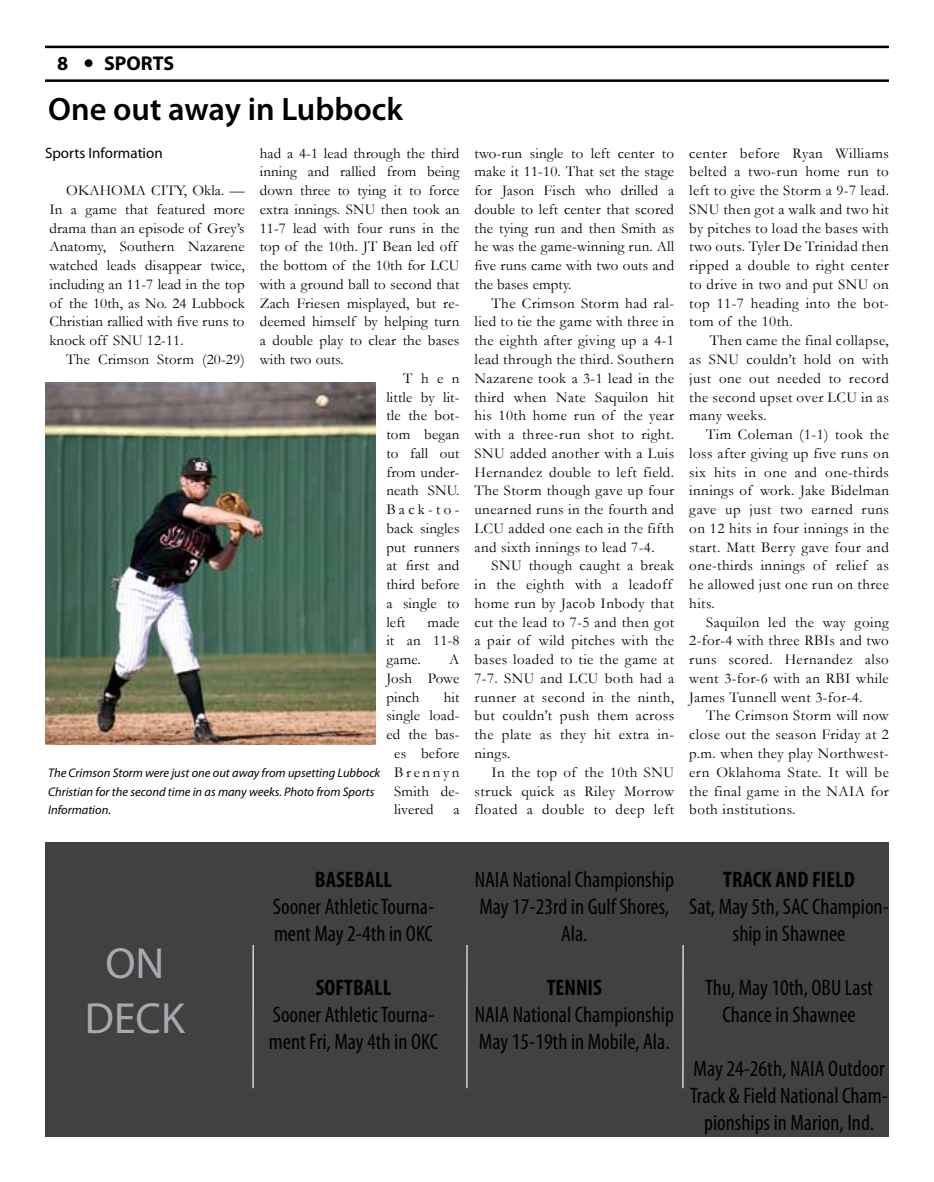
<style>
.page{position:relative;width:934px;height:1182px;background:#fff}
.page>*{position:absolute;margin:0;border:0;box-sizing:border-box;transform-origin:0 0}
.t1{font:43.75px/55px "Myriad Pro";color:#a7a9ac;text-align:center}
.t2{font:600 32.5px "Myriad Pro";color:#000}
.t3{font:condensed 22.5px/27px "Myriad Pro";color:#000;text-align:center}
.t4{font:700 condensed 22.5px "Myriad Pro";color:#000}
.t5{font:700 20px "Myriad Pro";color:#000}
.t6{font:15px/18.8px "Garamond";letter-spacing:.03em;color:#000;text-align:justify}
.t7{font:15px "Garamond";letter-spacing:.01em;color:#000}
.t8{font:15px "Myriad Pro";color:#000}
.t9{font:15px "Garamond";letter-spacing:.17em;color:#000}
.t10{font:italic 12.5px/18.8px "Myriad Pro";color:#000}
</style>
<div class="page">
<hr style="left:45px;top:46px;width:844px;height:2px;background:#000">
<hr style="left:45px;top:79px;width:844px;height:3px;background:#000">
<div style="left:85px;top:59px;width:8px;height:8px;background:#000;border-radius:50%"></div>
<div style="left:45px;top:842px;width:844px;height:294px;background:#414042"></div>
<hr style="left:252px;top:944px;width:2px;height:144px;background:#efeff0">
<hr style="left:466px;top:944px;width:2px;height:144px;background:#efeff0">
<hr style="left:682px;top:944px;width:2px;height:144px;background:#efeff0">
<img style="left:45px;top:382px;width:330px;height:362px">
<h3 class="t5" style="left:57px;top:50px;width:13px">8</h3>
<h3 class="t5" style="left:104px;top:50px;width:72px">SPORTS</h3>
<h2 class="t2" style="left:48px;top:88px;width:356px">One out away in Lubbock</h2>
<p class="t8" style="left:45px;top:143px;width:119px">Sports Information</p>
<p class="t6" style="left:689px;top:143px;width:201px">center before Ryan Williams belted a two-run home run to left to give the Storm a 9-7 lead.<br>SNU then got a walk and two hit by pitches to load the bases with two outs. Tyler De Trinidad then ripped a double to right center to drive in two and put SNU on top 11-7 heading into the bot&shy;tom of the 10th.</p>
<p class="t6" style="left:689px;top:331px;width:201px;text-indent:20px">Then came the final collapse, as SNU couldn’t hold on with just one out needed to record the second upset over LCU in as many weeks.</p>
<p class="t6" style="left:689px;top:424px;width:201px;text-indent:17px">Tim Coleman (1-1) took the loss after giving up five runs on six hits in one and one-thirds innings of work. Jake Bidelman gave up just two earned runs on 12 hits in four innings in the start. Matt Berry gave four and one-thirds innings of relief as he allowed just one run on three hits.</p>
<p class="t6" style="left:689px;top:612px;width:201px;text-indent:17px">Saquilon led the way going 2-for-4 with three RBIs and two runs scored. Hernandez also went 3-for-6 with an RBI while James Tunnell went 3-for-4.</p>
<p class="t6" style="left:689px;top:706px;width:201px;text-indent:17px">The Crimson Storm will now close out the season Friday at 2 p.m. when they play Northwest&shy;ern Oklahoma State. It will be the final game in the NAIA for both institutions.</p>
<p class="t7" style="left:260px;top:143px;width:201px">had a 4-1 lead through the third</p>
<p class="t7" style="left:260px;top:161px;width:201px">inning and rallied from being</p>
<p class="t7" style="left:260px;top:180px;width:201px">down three to tying it to force</p>
<p class="t7" style="left:260px;top:199px;width:201px">extra innings. SNU then took an</p>
<p class="t7" style="left:260px;top:218px;width:201px">11-7 lead with four runs in the</p>
<p class="t7" style="left:260px;top:236px;width:199px">top of the 10th. JT Bean led off</p>
<p class="t7" style="left:260px;top:255px;width:201px">the bottom of the 10th for LCU</p>
<p class="t7" style="left:260px;top:274px;width:201px">with a ground ball to second that</p>
<p class="t7" style="left:260px;top:293px;width:201px">Zach Friesen misplayed, but re-</p>
<p class="t7" style="left:260px;top:311px;width:201px">deemed himself by helping turn</p>
<p class="t7" style="left:260px;top:330px;width:201px">a double play to clear the bases</p>
<p class="t7" style="left:260px;top:349px;width:86px">with two outs.</p>
<p class="t6" style="left:403px;top:368px;width:58px">Then</p>
<p class="t7" style="left:386px;top:386px;width:75px">little by lit-</p>
<p class="t7" style="left:386px;top:405px;width:75px">tle the bot-</p>
<p class="t7" style="left:386px;top:424px;width:75px">tom began</p>
<p class="t7" style="left:386px;top:443px;width:75px">to fall out</p>
<p class="t7" style="left:386px;top:461px;width:75px">from under-</p>
<p class="t7" style="left:386px;top:480px;width:75px">neath SNU.</p>
<p class="t6" style="left:386px;top:499px;width:75px">Back-to-</p>
<p class="t7" style="left:386px;top:518px;width:75px">back singles</p>
<p class="t7" style="left:386px;top:536px;width:75px">put runners</p>
<p class="t6" style="left:386px;top:556px;width:75px">at first and</p>
<p class="t7" style="left:386px;top:574px;width:75px">third before</p>
<p class="t7" style="left:386px;top:593px;width:75px">a single to</p>
<p class="t6" style="left:386px;top:612px;width:21px">left</p>
<p class="t6" style="left:474px;top:143px;width:201px">two-run single to left center to make it 11-10. That set the stage for Jason Fisch who drilled a double to left center that scored the tying run and then Smith as he was the game-winning run. All five runs came with two outs and the bases empty.</p>
<p class="t6" style="left:474px;top:293px;width:201px;text-indent:17px">The Crimson Storm had ral&shy;lied to tie the game with three in the eighth after giving up a 4-1 lead through the third. Southern Nazarene took a 3-1 lead in the third when Nate Saquilon hit his 10th home run of the year with a three-run shot to right.<br>SNU added another with a Luis Hernandez double to left field.<br>The Storm though gave up four unearned runs in the fourth and LCU added one each in the fifth and sixth innings to lead 7-4.</p>
<p class="t6" style="left:474px;top:556px;width:201px;text-align:left;text-indent:17px">SNU though caught a break in the eighth with a leadoff home run by Jacob Inbody that cut the lead to 7-5 and then got a pair of wild pitches with the bases loaded to tie the game at<br>7-7. SNU and LCU both had a runner at second in the ninth, but couldn’t push them across the plate as they hit extra in&shy;nings.</p>
<p class="t6" style="left:474px;top:762px;width:201px;text-indent:17px">In the top of the 10th SNU struck quick as Riley Morrow floated a double to deep left</p>
<p class="t6" style="left:49px;top:181px;width:197px;text-indent:17px">OKAHOMA CITY, Okla. — In a game that featured more drama than an episode of Grey’s Anatomy, Southern Nazarene watched leads disappear twice, including an 11-7 lead in the top of the 10th, as No. 24 Lubbock Christian rallied with five runs to knock off SNU 12-11.</p>
<p class="t7" style="left:66px;top:349px;width:180px">The Crimson Storm (20-29)</p>
<p class="t6" style="left:386px;top:612px;width:75px;text-indent:41px">made it an 11-8 game.</p>
<p class="t6" style="left:386px;top:649px;width:75px;text-indent:63px">A Josh Powe pinch</p>
<p class="t6" style="left:444px;top:687px;width:17px">hit</p>
<p class="t7" style="left:386px;top:705px;width:75px">single load-</p>
<p class="t6" style="left:386px;top:724px;width:75px">ed the bas-</p>
<p class="t7" style="left:394px;top:743px;width:67px">es before</p>
<p class="t9" style="left:394px;top:761px;width:67px">Brennyn</p>
<p class="t6" style="left:394px;top:781px;width:67px">Smith de-</p>
<p class="t7" style="left:394px;top:799px;width:41px">livered</p>
<p class="t6" style="left:453px;top:799px;width:8px">a</p>
<p class="t10" style="left:48px;top:762px;width:334px">The Crimson Storm were just one out away from upsetting Lubbock<br>Christian for the second time in as many weeks. Photo from Sports<br>Information.</p>
<h1 class="t1" style="left:85px;top:934px;width:101px">ON<br>DECK</h1>
<h3 class="t4" style="left:315px;top:865px;width:79px">BASEBALL</h3>
<h3 class="t3" style="left:273px;top:892px;width:163px;text-align:left">Sooner Athletic Tourna&shy;ment May 2-4th in OKC</h3>
<h3 class="t4" style="left:316px;top:973px;width:77px">SOFTBALL</h3>
<h3 class="t3" style="left:269px;top:1000px;width:171px;text-align:left">Sooner Athletic Tourna&shy;ment Fri, May 4th in OKC</h3>
<h3 class="t3" style="left:475px;top:865px;width:201px">NAIA National Championship<br>May 17-23rd in Gulf Shores,<br>Ala.</h3>
<h3 class="t4" style="left:547px;top:973px;width:57px">TENNIS</h3>
<h3 class="t3" style="left:475px;top:1000px;width:201px;text-align:left">NAIA National Championship<br>May 15-19th in Mobile, Ala.</h3>
<h3 class="t4" style="left:723px;top:865px;width:133px">TRACK AND FIELD</h3>
<h3 class="t3" style="left:689px;top:892px;width:201px">Sat, May 5th, SAC Champion&shy;ship in Shawnee</h3>
<h3 class="t3" style="left:705px;top:973px;width:169px">Thu, May 10th, OBU Last<br>Chance in Shawnee</h3>
<h3 class="t3" style="left:690px;top:1054px;width:199px">May 24-26th, NAIA Outdoor<br>Track &amp; Field National Cham&shy;pionships in Marion, Ind.</h3>
</div>
